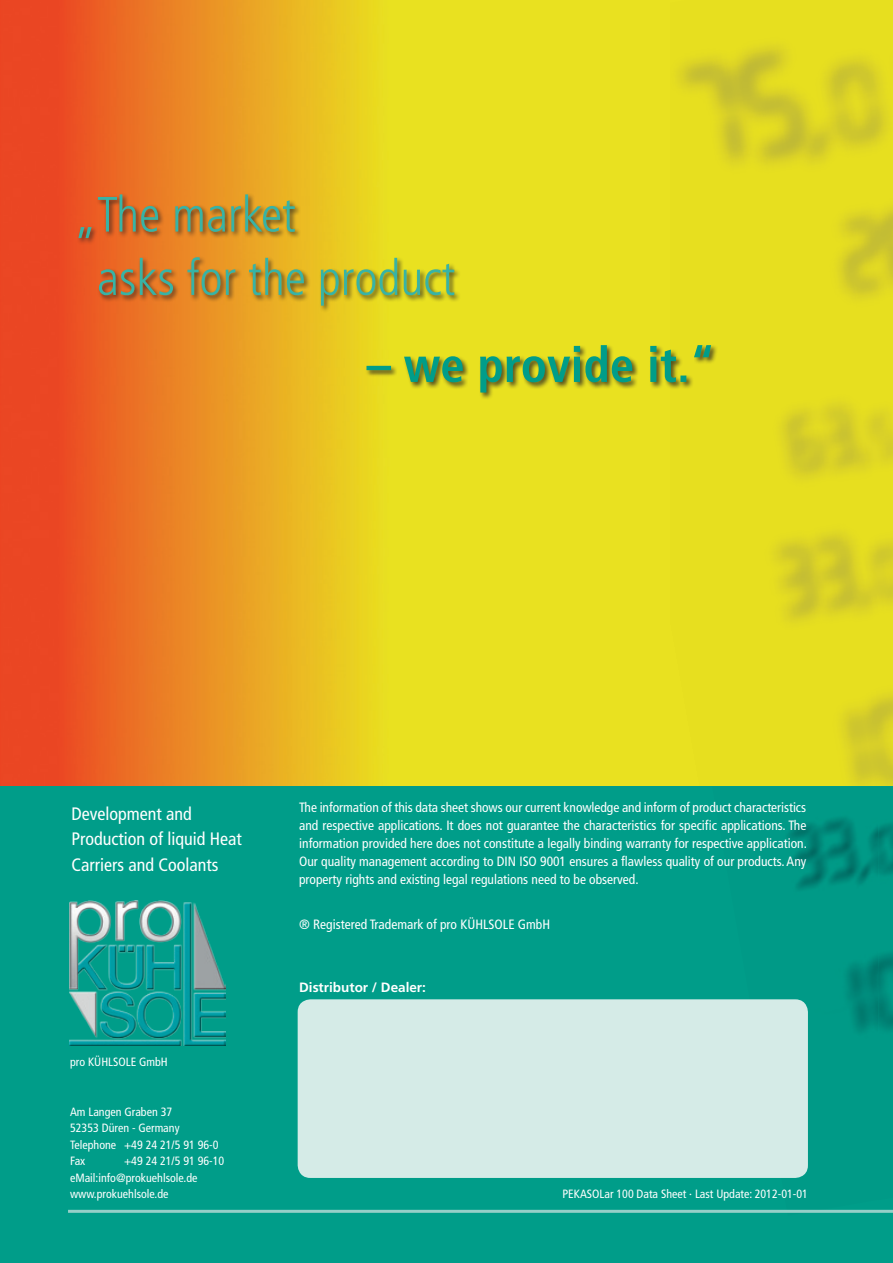
<style>
.page{position:relative;width:893px;height:1263px;background:#fff}
.page>*{position:absolute;margin:0;border:0;box-sizing:border-box;transform-origin:0 0}
.t1{font:condensed 18px/25.5px "Frutiger";color:#fff}
.t2{font:condensed 13.5px/18px "Frutiger";color:#fff;text-align:justify}
.t3{font:700 13.5px "Frutiger";color:#fff}
.t4{font:condensed 12px/16.5px "Frutiger";color:#fff}
</style>
<div class="page">
<img style="left:0;top:0;width:670px;height:787px">
<img style="left:670px;top:0;width:223px;height:787px">
<div style="left:0;top:787px;width:893px;height:476px;background:#009d89"></div>
<img style="left:712px;top:817px;width:166px;height:393px">
<hr style="left:68px;top:1210px;width:825px;height:3px;background:#96cfc8">
<div style="left:298px;top:999px;width:510px;height:179px;background:#d5ebe7;border-radius:13px"></div>
<img style="left:70px;top:901px;width:156px;height:144px">
<div style="left:76px;top:192px;width:641px;height:207px;background:#231f20;opacity:.75"></div>
<svg style="left:366px;top:345px;width:345px;height:47px;background:#a2bf37"></svg>
<svg style="left:99px;top:257px;width:355px;height:49px;background:#bda136"></svg>
<svg style="left:78px;top:194px;width:217px;height:44px;background:#b9843a"></svg>
<h1 class="t1" style="left:72px;top:801px;width:172px">Development and<br>Production of liquid Heat<br>Carriers and Coolants</h1>
<p class="t2" style="left:299px;top:798px;width:509px">The information of this data sheet shows our current knowledge and inform of product characteristics and respective applications. It does not guarantee the characteristics for specific applications. The information provided here does not constitute a legally binding warranty for respective application.<br>Our quality management according to DIN ISO 9001 ensures a flawless quality of our products. Any property rights and existing legal regulations need to be observed.</p>
<p class="t2" style="left:299px;top:915px;width:252px">® Registered Trademark of pro KÜHLSOLE GmbH</p>
<p class="t4" style="left:70px;top:1054px;width:99px">pro KÜHLSOLE GmbH</p>
<p class="t4" style="left:70px;top:1103px;width:150px">Am Langen Graben 37<br>52353 Düren - Germany<br>Telephone +49 24 21/5 91 96-0<br>Fax</p>
<p class="t4" style="left:70px;top:1153px;width:156px;text-indent:54px">+49 24 21/5 91 96-10 eMail:info@prokuehlsole.de www.prokuehlsole.de</p>
<p class="t3" style="left:299px;top:979px;width:128px">Distributor / Dealer:</p>
<p class="t4" style="left:562px;top:1186px;width:247px">PEKASOLar 100 Data Sheet · Last Update: 2012-01-01</p>
</div>
